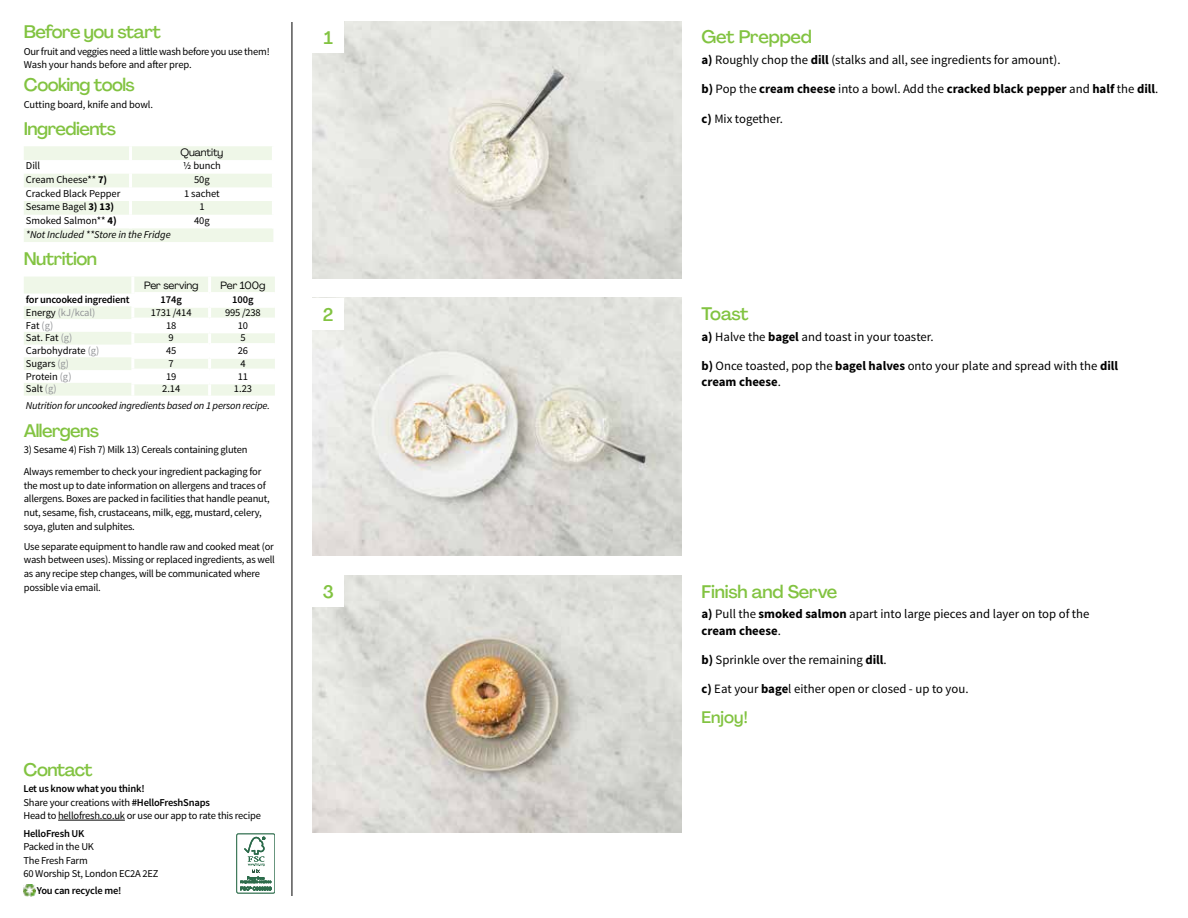
<style>
.page{position:relative;width:1188px;height:918px;background:#fff}
.page>*{position:absolute;margin:0;border:0;box-sizing:border-box;transform-origin:0 0}
.t1{font:500 18px "Agrandir";letter-spacing:-.03em;color:#82c341}
.t2{font:500 18px "Agrandir";letter-spacing:-.01em;color:#82c341}
.t3{font:500 16.5px "Agrandir";letter-spacing:.005em;color:#82c341}
.t4{font:12.75px/16.5px "Source Sans Pro";color:#000}
.t5{font:700 12.75px "Source Sans Pro";color:#000}
.t6{font:10.5px/13.6px "Source Sans Pro";letter-spacing:-.02em;color:#000}
.t7{font:italic 10.5px "Source Sans Pro";letter-spacing:-.02em;color:#000}
.t8{font:600 10.5px "Source Sans Pro";letter-spacing:-.02em;color:#000}
.t9{font:10.5px "Agrandir";letter-spacing:-.01em;color:#000}
.t10{font:10.5px "Source Sans Pro";letter-spacing:-.005em;color:#939598}
.s1{font-weight:700}
.s2{color:#000}
.s3{color:#939598}
.s4{font-weight:600}
.s5{font-weight:400}
</style>
<div class="page">
<hr style="left:292px;top:0;width:1px;height:918px;background:#000">
<hr style="left:58px;top:820px;width:67px;height:1px;background:#000">
<svg style="left:23px;top:885px;width:12px;height:11px"></svg>
<div style="left:237px;top:834px;width:38px;height:59px;border:1px solid #2c6c4b;border-radius:2px"></div>
<svg style="left:240px;top:837px;width:31px;height:53px"></svg>
<img style="left:312px;top:21px;width:369px;height:258px">
<div style="left:312px;top:21px;width:32px;height:32px;background:#fff"></div>
<img style="left:312px;top:576px;width:369px;height:257px">
<div style="left:312px;top:576px;width:32px;height:31px;background:#fff"></div>
<img style="left:312px;top:298px;width:369px;height:257px">
<div style="left:312px;top:298px;width:32px;height:32px;background:#fff"></div>
<svg style="left:24px;top:146px;width:249px;height:96px"></svg>
<svg style="left:24px;top:277px;width:251px;height:119px"></svg>
<hr style="left:134px;top:292px;width:76px;height:3px;background:#fff">
<hr style="left:210px;top:292px;width:65px;height:3px;background:#fff">
<hr style="left:131px;top:305px;width:79px;height:3px;background:#fff">
<hr style="left:210px;top:305px;width:65px;height:3px;background:#fff">
<hr style="left:131px;top:318px;width:79px;height:3px;background:#fff">
<hr style="left:210px;top:318px;width:65px;height:3px;background:#fff">
<hr style="left:131px;top:330px;width:79px;height:3px;background:#fff">
<hr style="left:210px;top:330px;width:65px;height:3px;background:#fff">
<hr style="left:131px;top:343px;width:79px;height:3px;background:#fff">
<hr style="left:210px;top:343px;width:65px;height:3px;background:#fff">
<hr style="left:131px;top:356px;width:79px;height:3px;background:#fff">
<hr style="left:210px;top:356px;width:65px;height:3px;background:#fff">
<hr style="left:131px;top:369px;width:79px;height:3px;background:#fff">
<hr style="left:210px;top:369px;width:65px;height:3px;background:#fff">
<hr style="left:131px;top:381px;width:79px;height:3px;background:#fff">
<hr style="left:210px;top:381px;width:65px;height:3px;background:#fff">
<div style="left:276px;top:897px;width:31px;height:21px;background:#fff"></div>
<div style="left:273px;top:0;width:39px;height:21px;background:#fff"></div>
<h1 class="t1" style="left:24px;top:21px;width:139px">Before you start</h1>
<p class="t6" style="left:24px;top:45px;width:248px">Our fruit and veggies need a little wash before you use them!<br>Wash your hands before and after prep.</p>
<h1 class="t1" style="left:24px;top:74px;width:113px">Cooking tools</h1>
<p class="t6" style="left:24px;top:97px;width:131px">Cutting board, knife and bowl.</p>
<h1 class="t1" style="left:24px;top:118px;width:94px">Ingredients</h1>
<p class="t9" style="left:180px;top:146px;width:44px">Quantity</p>
<p class="t6" style="left:26px;top:159px;width:16px">Dill</p>
<p class="t6" style="left:183px;top:159px;width:40px">1/2 bunch</p>
<p class="t6" style="left:26px;top:173px;width:83px">Cream Cheese** <span class="s1">7)</span></p>
<p class="t6" style="left:194px;top:173px;width:17px">50g</p>
<p class="t6" style="left:26px;top:187px;width:96px">Cracked Black Pepper</p>
<p class="t6" style="left:184px;top:187px;width:37px">1 sachet</p>
<p class="t6" style="left:26px;top:200px;width:90px">Sesame Bagel <span class="s1">3) 13)</span></p>
<p class="t6" style="left:199px;top:200px;width:7px">1</p>
<p class="t6" style="left:26px;top:214px;width:92px">Smoked Salmon** <span class="s1">4)</span></p>
<p class="t6" style="left:194px;top:214px;width:17px">40g</p>
<p class="t7" style="left:26px;top:228px;width:146px">*Not Included **Store in the Fridge</p>
<h1 class="t1" style="left:24px;top:248px;width:75px">Nutrition</h1>
<p class="t9" style="left:144px;top:279px;width:56px">Per serving</p>
<p class="t9" style="left:221px;top:279px;width:46px">Per 100g</p>
<p class="t8" style="left:26px;top:293px;width:105px">for uncooked ingredient</p>
<p class="t8" style="left:161px;top:293px;width:23px">174g</p>
<p class="t8" style="left:232px;top:293px;width:23px">100g</p>
<p class="t10" style="left:26px;top:306px;width:71px"><span class="s2">Energy</span> (kJ/kcal)</p>
<p class="t6" style="left:151px;top:306px;width:42px">1731 /414</p>
<p class="t6" style="left:225px;top:306px;width:37px">995 /238</p>
<p class="t6" style="left:26px;top:319px;width:29px">Fat <span class="s3">(g)</span></p>
<p class="t6" style="left:166px;top:319px;width:12px">18</p>
<p class="t6" style="left:238px;top:319px;width:12px">10</p>
<p class="t6" style="left:26px;top:331px;width:48px">Sat. Fat <span class="s3">(g)</span></p>
<p class="t6" style="left:169px;top:331px;width:7px">9</p>
<p class="t6" style="left:240px;top:331px;width:7px">5</p>
<p class="t6" style="left:26px;top:344px;width:75px">Carbohydrate <span class="s3">(g)</span></p>
<p class="t6" style="left:166px;top:344px;width:12px">45</p>
<p class="t6" style="left:238px;top:344px;width:12px">26</p>
<p class="t6" style="left:26px;top:357px;width:45px">Sugars <span class="s3">(g)</span></p>
<p class="t6" style="left:169px;top:357px;width:7px">7</p>
<p class="t6" style="left:240px;top:357px;width:7px">4</p>
<p class="t6" style="left:26px;top:370px;width:47px">Protein <span class="s3">(g)</span></p>
<p class="t6" style="left:166px;top:370px;width:12px">19</p>
<p class="t6" style="left:238px;top:370px;width:12px">11</p>
<p class="t6" style="left:26px;top:382px;width:32px">Salt <span class="s3">(g)</span></p>
<p class="t6" style="left:162px;top:382px;width:20px">2.14</p>
<p class="t6" style="left:234px;top:382px;width:20px">1.23</p>
<p class="t7" style="left:26px;top:399px;width:246px">Nutrition for uncooked ingredients based on 1 person recipe.</p>
<h1 class="t1" style="left:24px;top:419px;width:77px">Allergens</h1>
<p class="t6" style="left:24px;top:439px;width:239px;line-height:22.2px">3) Sesame 4) Fish 7) Milk 13) Cereals containing gluten<br>Always remember to check your ingredient packaging for</p>
<p class="t6" style="left:24px;top:479px;width:248px">the most up to date information on allergens and traces of allergens. Boxes are packed in facilities that handle peanut, nut, sesame, fish, crustaceans, milk, egg, mustard, celery, soya, gluten and sulphites.</p>
<p class="t6" style="left:24px;top:540px;width:253px">Use separate equipment to handle raw and cooked meat (or wash between uses). Missing or replaced ingredients, as well as any recipe step changes, will be communicated where possible via email.</p>
<h1 class="t1" style="left:324px;top:27px;width:11px">1</h1>
<h1 class="t1" style="left:323px;top:303px;width:12px">2</h1>
<h1 class="t1" style="left:323px;top:581px;width:13px">3</h1>
<h1 class="t1" style="left:23px;top:758px;width:71px">Contact</h1>
<p class="t6" style="left:23px;top:782px;width:239px"><span class="s4">Let us know what you think!<br></span>Share your creations with <span class="s4">#HelloFreshSnaps<br></span>Head to hellofresh.co.uk or use our app to rate this recipe</p>
<p class="t8" style="left:23px;top:827px;width:63px">HelloFresh UK</p>
<p class="t6" style="left:23px;top:840px;width:137px">Packed in the UK<br>The Fresh Farm<br>60 Worship St, London EC2A 2EZ</p>
<p class="t8" style="left:37px;top:883px;width:86px">You can recycle me!</p>
<h1 class="t2" style="left:701px;top:26px;width:112px">Get Prepped</h1>
<p class="t4" style="left:701px;top:52px;width:361px"><span class="s1">a)</span> Roughly chop the <span class="s1">dill</span> (stalks and all, see ingredients for amount).</p>
<p class="t5" style="left:701px;top:81px;width:458px">b) <span class="s5">Pop the</span> cream cheese <span class="s5">into a bowl. Add the</span> cracked black pepper <span class="s5">and</span> half <span class="s5">the</span> dill<span class="s5">.</span></p>
<p class="t4" style="left:701px;top:110px;width:83px"><span class="s1">c)</span> Mix together.</p>
<h1 class="t1" style="left:701px;top:303px;width:49px">Toast</h1>
<p class="t4" style="left:701px;top:328px;width:234px"><span class="s1">a)</span> Halve the <span class="s1">bagel</span> and toast in your toaster.</p>
<p class="t4" style="left:701px;top:358px;width:418px"><span class="s1">b)</span> Once toasted, pop the <span class="s1">bagel halves</span> onto your plate and spread with the <span class="s1">dill cream cheese</span>.</p>
<h1 class="t2" style="left:701px;top:580px;width:138px">Finish and Serve</h1>
<p class="t4" style="left:701px;top:606px;width:390px"><span class="s1">a)</span> Pull the <span class="s1">smoked salmon</span> apart into large pieces and layer on top of the <span class="s1">cream cheese</span>.</p>
<p class="t4" style="left:701px;top:652px;width:187px"><span class="s1">b)</span> Sprinkle over the remaining <span class="s1">dill</span>.</p>
<p class="t4" style="left:701px;top:681px;width:269px"><span class="s1">c)</span> Eat your <span class="s1">bage</span>l either open or closed - up to you.</p>
<h2 class="t3" style="left:701px;top:707px;width:48px">Enjoy!</h2>
</div>
